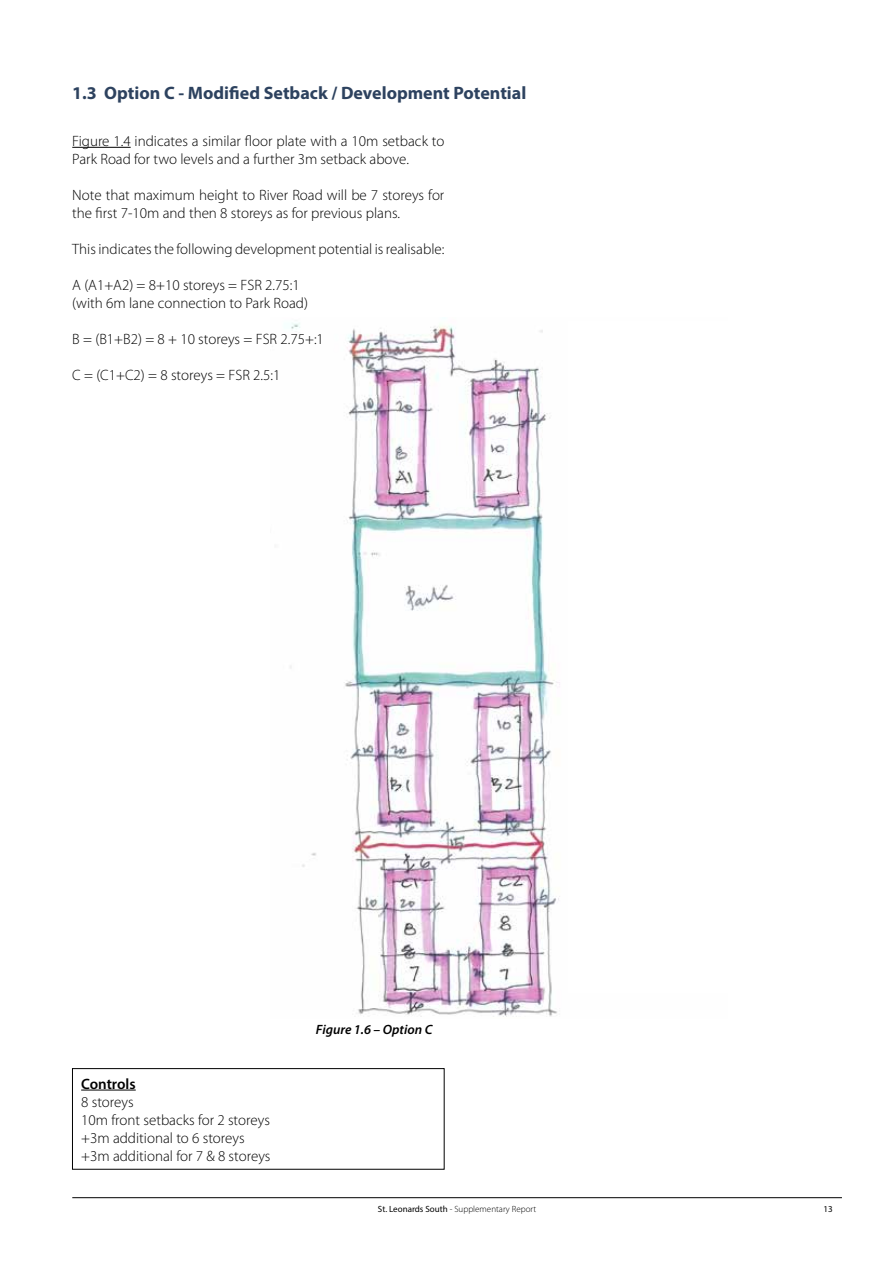
<style>
.page{position:relative;width:893px;height:1263px;background:#fff}
.page>*{position:absolute;margin:0;border:0;box-sizing:border-box;transform-origin:0 0}
.t1{font:700 18px "Myriad Pro";color:#2d425f}
.t2{font:300 15px/18px "Myriad Pro";color:#000}
.t3{font:600 15px "Myriad Pro";color:#000}
.t4{font:italic 600 13.5px "Myriad Pro";color:#000}
.t5{font:300 9px "Myriad Pro";color:#000}
.t6{font:9px "Myriad Pro";color:#000}
.s1{font-weight:400}
</style>
<div class="page">
<hr style="left:72px;top:1197px;width:770px;height:1px;background:#000">
<img style="left:270px;top:323px;width:290px;height:694px">
<hr style="left:72px;top:147px;width:59px;height:1px;background:#000">
<hr style="left:81px;top:1090px;width:55px;height:1px;background:#000">
<div style="left:72px;top:1068px;width:372px;height:101px;border:1px solid #000"></div>
<p class="t1" style="left:72px;top:81px;width:456px">1.3 Option C - Modified Setback / Development Potential</p>
<p class="t2" style="left:72px;top:132px;width:374px">Figure 1.4 indicates a similar floor plate with a 10m setback to<br>Park Road for two levels and a further 3m setback above.</p>
<p class="t2" style="left:72px;top:186px;width:374px">Note that maximum height to River Road will be 7 storeys for the first 7-10m and then 8 storeys as for previous plans.</p>
<p class="t2" style="left:72px;top:240px;width:374px">This indicates the following development potential is realisable:</p>
<p class="t2" style="left:72px;top:276px;width:237px">A (A1+A2) = 8+10 storeys = FSR 2.75:1 (with 6m lane connection to Park Road)</p>
<p class="t2" style="left:72px;top:330px;width:253px">B = (B1+B2) = 8 + 10 storeys = FSR 2.75+:1</p>
<p class="t2" style="left:72px;top:366px;width:210px">C = (C1+C2) = 8 storeys = FSR 2.5:1</p>
<p class="t3" style="left:81px;top:1074px;width:56px">Controls</p>
<p class="t2" style="left:81px;top:1092px;width:191px">8 storeys<br>10m front setbacks for 2 storeys +3m additional to 6 storeys +3m additional for 7 &amp; 8 storeys</p>
<p class="t4" style="left:316px;top:1020px;width:118px">Figure 1.6 – Option C</p>
<p class="t5" style="left:378px;top:1203px;width:160px"><span class="s1">St. Leonards South</span> - Supplementary Report</p>
<p class="t6" style="left:824px;top:1203px;width:11px">13</p>
</div>
